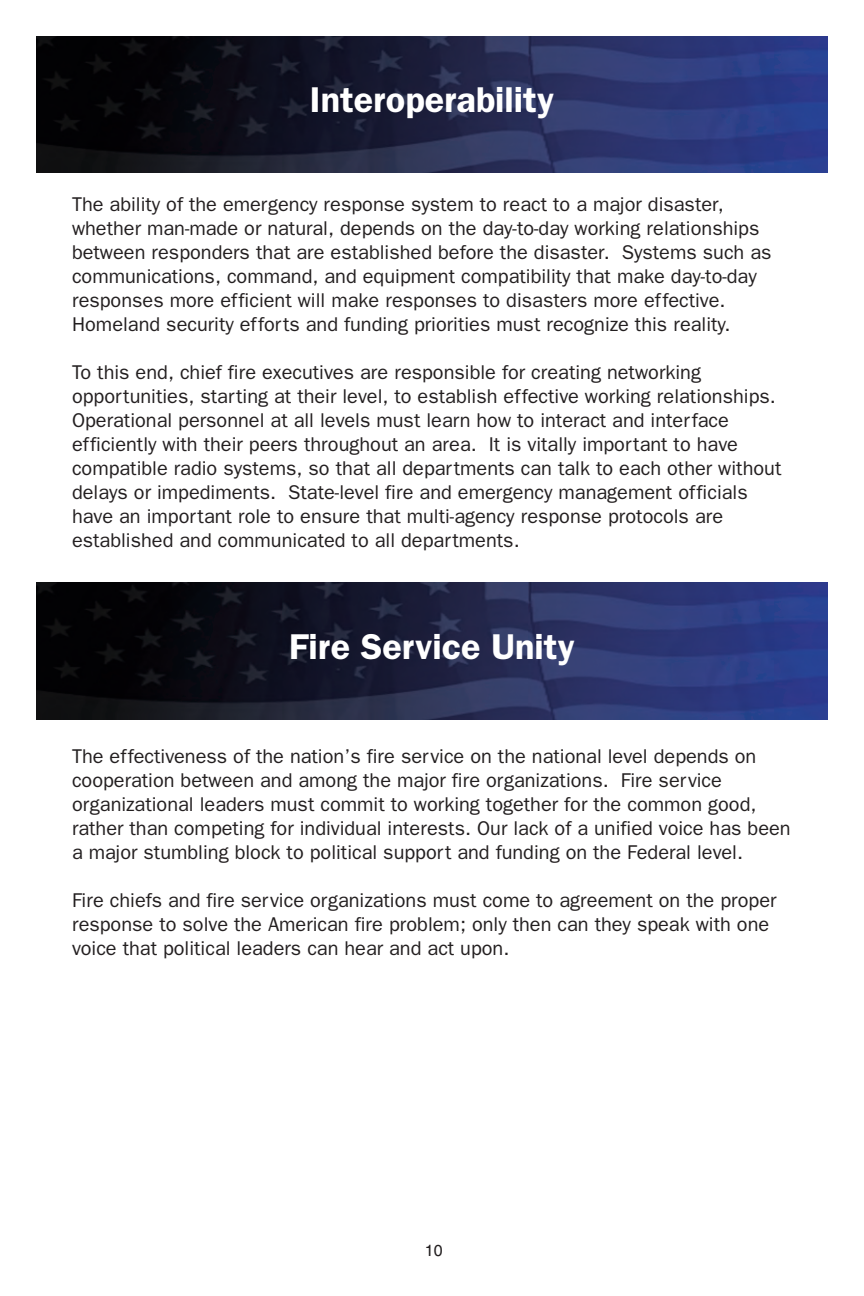
<style>
.page{position:relative;width:864px;height:1296px;background:#fff}
.page>*{position:absolute;margin:0;border:0;box-sizing:border-box;transform-origin:0 0}
.t1{font:600 36px "Franklin Gothic";color:#fff}
.t2{font:20px/24px "Franklin Gothic";color:#231f20}
.t3{font:16px "Helvetica";color:#231f20}
</style>
<div class="page">
<img style="left:37px;top:36px;width:791px;height:137px">
<img style="left:37px;top:583px;width:791px;height:137px">
<h1 class="t1" style="left:310px;top:79px;width:246px">Interoperability</h1>
<p class="t2" style="left:72px;top:192px;width:701px">The ability of the emergency response system to react to a major disaster, whether man-made or natural, depends on the day-to-day working relationships between responders that are established before the disaster. Systems such as communications, command, and equipment compatibility that make day-to-day responses more efficient will make responses to disasters more effective.<br>Homeland security efforts and funding priorities must recognize this reality.</p>
<p class="t2" style="left:72px;top:360px;width:711px">To this end, chief fire executives are responsible for creating networking opportunities, starting at their level, to establish effective working relationships.<br>Operational personnel at all levels must learn how to interact and interface efficiently with their peers throughout an area. It is vitally important to have compatible radio systems, so that all departments can talk to each other without delays or impediments. State-level fire and emergency management officials have an important role to ensure that multi-agency response protocols are established and communicated to all departments.</p>
<h1 class="t1" style="left:289px;top:625px;width:287px">Fire Service Unity</h1>
<p class="t2" style="left:72px;top:744px;width:720px">The effectiveness of the nation’s fire service on the national level depends on cooperation between and among the major fire organizations. Fire service organizational leaders must commit to working together for the common good, rather than competing for individual interests. Our lack of a unified voice has been a major stumbling block to political support and funding on the Federal level.</p>
<p class="t2" style="left:72px;top:888px;width:706px">Fire chiefs and fire service organizations must come to agreement on the proper response to solve the American fire problem; only then can they speak with one voice that political leaders can hear and act upon.</p>
<p class="t3" style="left:425px;top:1245px;width:19px">10</p>
</div>
